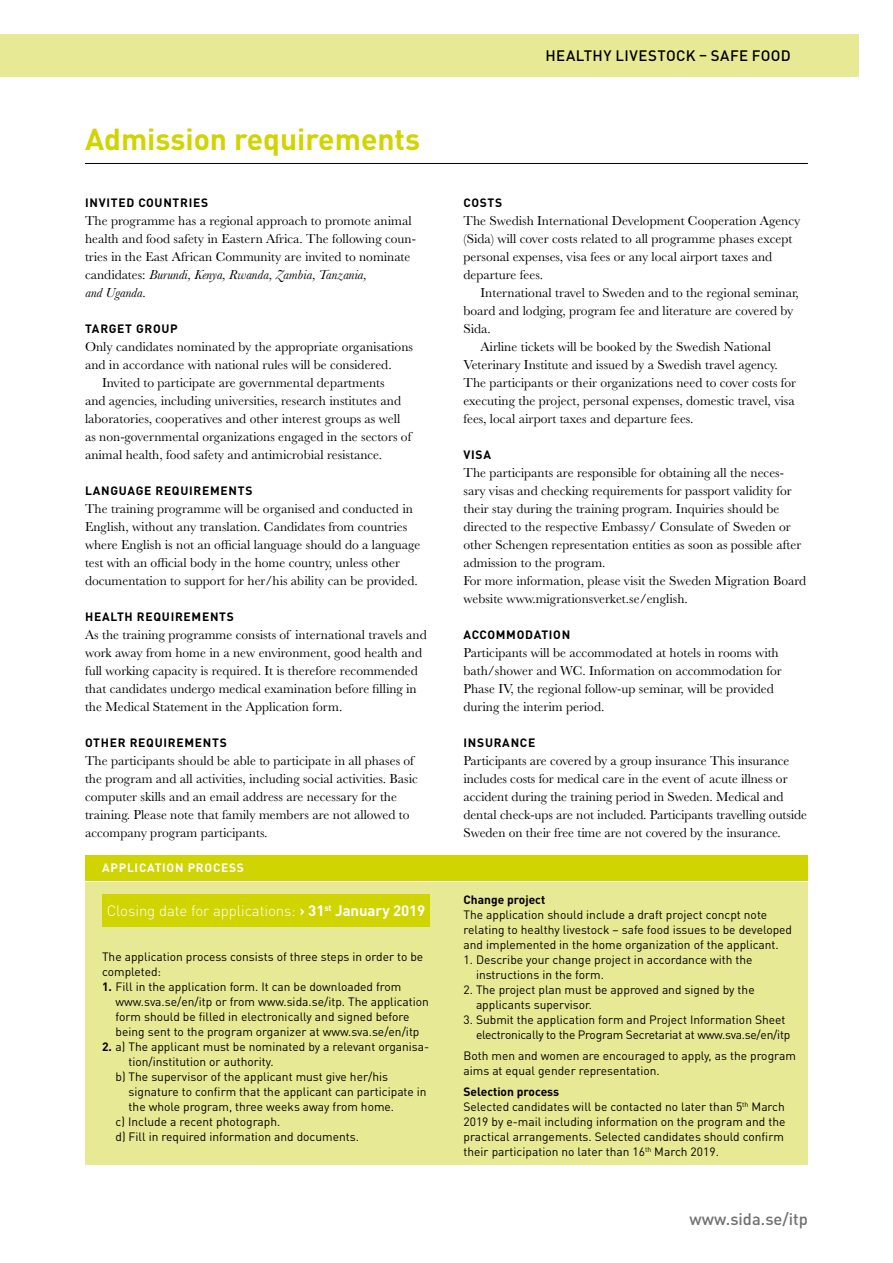
<style>
.page{position:relative;width:893px;height:1263px;background:#fff}
.page>*{position:absolute;margin:0;border:0;box-sizing:border-box;transform-origin:0 0}
.t1{font:700 30px "DIN Pro";color:#d0d400}
.t2{font:500 16.5px "DIN Pro";color:#6f7070}
.t3{font:300 15px "DIN Pro";letter-spacing:-.005em;color:#fff}
.t4{font:500 15px "DIN Pro";letter-spacing:.025em;color:#000}
.t5{font:13.5px/18px "Baskerville MT Std";color:#000}
.t6{font:12px/15px "DIN Pro";color:#000}
.t7{font:700 12px "DIN Pro";letter-spacing:.06em;color:#000}
.t8{font:12px/15px "DIN Pro";letter-spacing:-.02em;color:#000}
.t9{font:700 12px "DIN Pro";letter-spacing:.06em;color:#fff}
.t10{font:700 12px "DIN Pro";color:#000}
.s1{font-style:italic}
.s2{font-weight:700}
</style>
<div class="page">
<div style="left:85px;top:882px;width:723px;height:283px;background:#e8e995"></div>
<div style="left:85px;top:855px;width:723px;height:25px;background:#d0d400"></div>
<div style="left:0;top:34px;width:859px;height:43px;background:#e8e995"></div>
<hr style="left:85px;top:163px;width:723px;height:1px;background:#000">
<div style="left:102px;top:894px;width:328px;height:33px;background:#d0d400"></div>
<h1 class="t1" style="left:85px;top:119px;width:337px">Admission requirements</h1>
<p class="t7" style="left:85px;top:194px;width:125px">INVITED COUNTRIES</p>
<p class="t5" style="left:85px;top:211px;width:332px">The programme has a regional approach to promote animal health and food safety in Eastern Africa. The following coun&shy;tries in the East African Community are invited to nominate candidates: <span class="s1">Burundi, Kenya, Rwanda, Zambia, Tanzania,<br>and Uganda.</span></p>
<p class="t7" style="left:85px;top:320px;width:94px">TARGET GROUP</p>
<p class="t5" style="left:85px;top:337px;width:329px">Only candidates nominated by the appropriate organisations</p>
<p class="t5" style="left:85px;top:355px;width:308px">and in accordance with national rules will be considered.</p>
<p class="t5" style="left:102px;top:373px;width:284px">Invited to participate are governmental departments</p>
<p class="t5" style="left:85px;top:391px;width:317px">and agencies, including universities, research institutes and</p>
<p class="t5" style="left:85px;top:409px;width:317px">laboratories, cooperatives and other interest groups as well</p>
<p class="t5" style="left:85px;top:427px;width:328px">as non-governmental organizations engaged in the sectors of</p>
<p class="t5" style="left:85px;top:445px;width:299px">animal health, food safety and antimicrobial resistance.</p>
<p class="t7" style="left:85px;top:482px;width:169px">LANGUAGE REQUIREMENTS</p>
<p class="t5" style="left:85px;top:499px;width:337px">The training programme will be organised and conducted in English, without any translation. Candidates from countries where English is not an official language should do a language test with an official body in the home country, unless other documentation to support for her/his ability can be provided.</p>
<p class="t7" style="left:85px;top:608px;width:150px">HEALTH REQUIREMENTS</p>
<p class="t5" style="left:85px;top:625px;width:343px">As the training programme consists of international travels and work away from home in a new environment, good health and full working capacity is required. It is therefore recommended that candidates undergo medical examination before filling in the Medical Statement in the Application form.</p>
<p class="t7" style="left:85px;top:734px;width:143px">OTHER REQUIREMENTS</p>
<p class="t5" style="left:85px;top:751px;width:334px">The participants should be able to participate in all phases of the program and all activities, including social activities. Basic computer skills and an email address are necessary for the training. Please note that family members are not allowed to accompany program participants.</p>
<p class="t9" style="left:102px;top:859px;width:143px">APPLICATION PROCESS</p>
<p class="t3" style="left:107px;top:900px;width:320px">Closing date for applications: <span class="s2">› 31</span><sup>st</sup> <span class="s2">January 2019</span></p>
<p class="t6" style="left:102px;top:949px;width:323px">The application process consists of three steps in order to be completed:</p>
<p class="t6" style="left:116px;top:979px;width:315px;text-indent:-14px"><span class="s2">1.</span> Fill in the application form. It can be downloaded from www.sva.se/en/itp or from www.sida.se/itp. The application form should be filled in electronically and signed before being sent to the program organizer at www.sva.se/en/itp</p>
<p class="t6" style="left:102px;top:1039px;width:329px"><span class="s2">2.</span> a) The applicant must be nominated by a relevant organisa-</p>
<p class="t6" style="left:128px;top:1054px;width:147px">tion/institution or authority.</p>
<p class="t6" style="left:116px;top:1069px;width:274px">b) The supervisor of the applicant must give her/his</p>
<p class="t6" style="left:129px;top:1084px;width:299px">signature to confirm that the applicant can participate in</p>
<p class="t6" style="left:129px;top:1099px;width:267px">the whole program, three weeks away from home.</p>
<p class="t6" style="left:116px;top:1114px;width:166px">c) Include a recent photograph.</p>
<p class="t6" style="left:116px;top:1129px;width:245px">d) Fill in required information and documents.</p>
<p class="t4" style="left:546px;top:45px;width:247px">HEALTHY LIVESTOCK – SAFE FOOD</p>
<p class="t7" style="left:464px;top:194px;width:40px">COSTS</p>
<p class="t5" style="left:463px;top:211px;width:338px">The Swedish International Development Cooperation Agency (Sida) will cover costs related to all programme phases except personal expenses, visa fees or any local airport taxes and departure fees.</p>
<p class="t5" style="left:480px;top:283px;width:320px">International travel to Sweden and to the regional seminar,</p>
<p class="t5" style="left:463px;top:301px;width:331px">board and lodging, program fee and literature are covered by</p>
<p class="t5" style="left:463px;top:319px;width:29px">Sida.</p>
<p class="t5" style="left:480px;top:337px;width:292px">Airline tickets will be booked by the Swedish National</p>
<p class="t5" style="left:463px;top:355px;width:316px">Veterinary Institute and issued by a Swedish travel agency.</p>
<p class="t5" style="left:463px;top:373px;width:334px">The participants or their organizations need to cover costs for</p>
<p class="t5" style="left:463px;top:391px;width:333px">executing the project, personal expenses, domestic travel, visa</p>
<p class="t5" style="left:463px;top:409px;width:232px">fees, local airport taxes and departure fees.</p>
<p class="t7" style="left:464px;top:446px;width:29px">VISA</p>
<p class="t5" style="left:463px;top:463px;width:344px">The participants are responsible for obtaining all the neces&shy;sary visas and checking requirements for passport validity for their stay during the training program. Inquiries should be directed to the respective Embassy/ Consulate of Sweden or other Schengen representation entities as soon as possible after admission to the program.<br>For more information, please visit the Sweden Migration Board website www.migrationsverket.se/english.</p>
<p class="t7" style="left:464px;top:626px;width:108px">ACCOMMODATION</p>
<p class="t5" style="left:463px;top:643px;width:320px">Participants will be accommodated at hotels in rooms with bath/shower and WC. Information on accommodation for Phase IV, the regional follow-up seminar, will be provided during the interim period.</p>
<p class="t7" style="left:464px;top:734px;width:73px">INSURANCE</p>
<p class="t5" style="left:463px;top:751px;width:345px">Participants are covered by a group insurance This insurance includes costs for medical care in the event of acute illness or accident during the training period in Sweden. Medical and dental check-ups are not included. Participants travelling outside Sweden on their free time are not covered by the insurance.</p>
<p class="t10" style="left:463px;top:892px;width:83px">Change project</p>
<p class="t6" style="left:463px;top:907px;width:330px">The application should include a draft project concpt note relating to healthy livestock – safe food issues to be developed and implemented in the home organization of the applicant.</p>
<p class="t6" style="left:476px;top:952px;width:278px;text-indent:-12px">1. Describe your change project in accordance with the instructions in the form.</p>
<p class="t6" style="left:476px;top:982px;width:280px;text-indent:-12px">2. The project plan must be approved and signed by the applicants supervisor.</p>
<p class="t8" style="left:476px;top:1012px;width:316px;text-indent:-12px">3. Submit the application form and Project Information Sheet electronically to the Program Secretariat at www.sva.se/en/itp</p>
<p class="t6" style="left:463px;top:1048px;width:334px">Both men and women are encouraged to apply, as the program aims at equal gender representation.</p>
<p class="t6" style="left:463px;top:1084px;width:324px"><span class="s2">Selection process<br></span>Selected candidates will be contacted no later than 5<sup>th</sup> March 2019 by e-mail including information on the program and the practical arrangements. Selected candidates should confirm their participation no later than 16<sup>th</sup> March 2019.</p>
<p class="t2" style="left:690px;top:1207px;width:120px">www.sida.se/itp</p>
</div>
